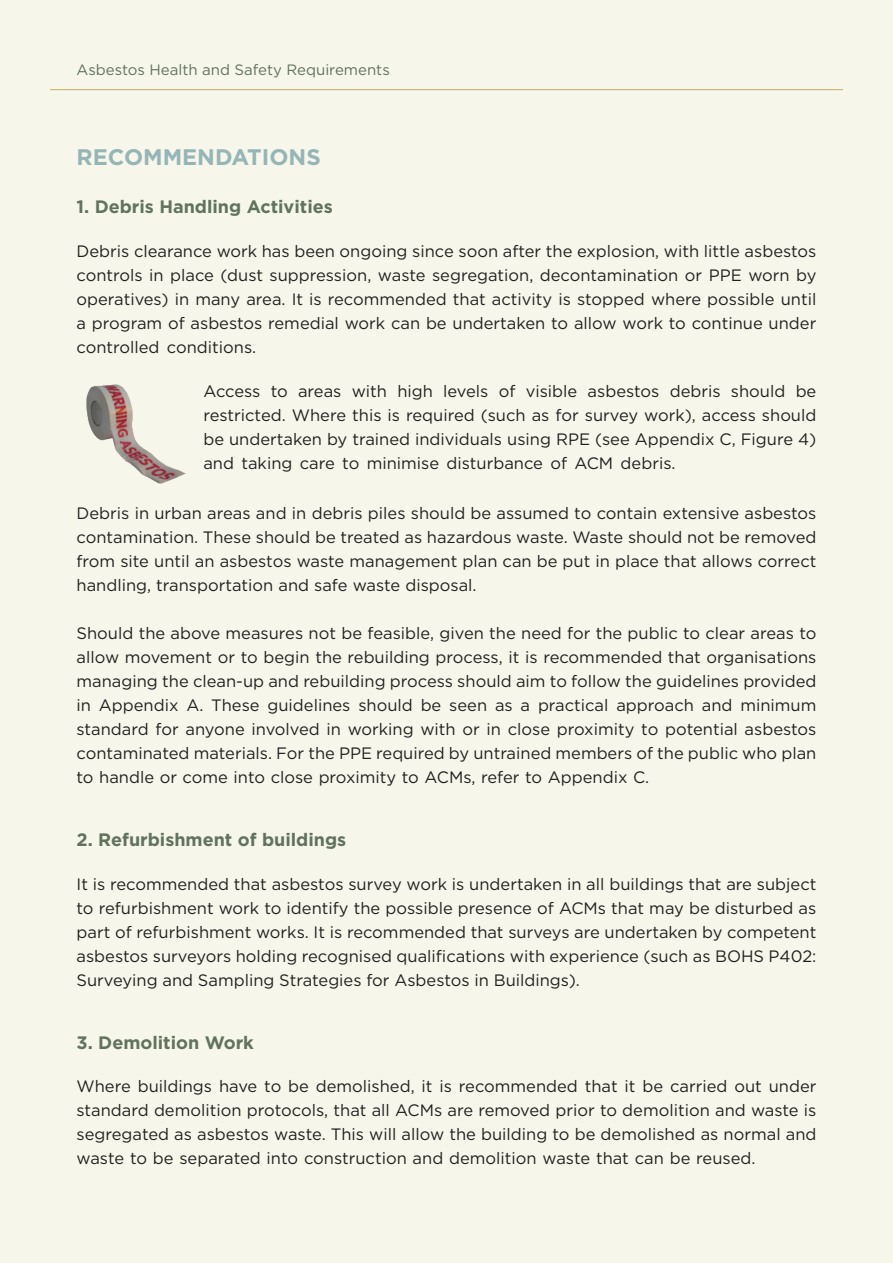
<style>
.page{position:relative;width:893px;height:1263px;background:#f6f7ea}
.page>*{position:absolute;margin:0;border:0;box-sizing:border-box;transform-origin:0 0}
.t1{font:700 22.5px "Gotham";color:#96b5b7}
.t2{font:700 18px "Gotham";color:#61725d}
.t3{font:16.5px/24px "Gotham";color:#231f20;text-align:justify}
.t4{font:15px "Gotham";color:#61725d}
</style>
<div class="page">
<hr style="left:50px;top:89px;width:793px;height:1px;background:#c9ab62">
<img style="left:86px;top:384px;width:99px;height:100px">
<p class="t4" style="left:77px;top:61px;width:315px">Asbestos Health and Safety Requirements</p>
<p class="t1" style="left:77px;top:144px;width:246px">RECOMMENDATIONS</p>
<p class="t2" style="left:77px;top:196px;width:258px">1. Debris Handling Activities</p>
<p class="t3" style="left:77px;top:239px;width:741px">Debris clearance work has been ongoing since soon after the explosion, with little asbestos controls in place (dust suppression, waste segregation, decontamination or PPE worn by operatives) in many area. It is recommended that activity is stopped where possible until a program of asbestos remedial work can be undertaken to allow work to continue under controlled conditions.</p>
<p class="t3" style="left:203px;top:379px;width:614px">Access to areas with high levels of visible asbestos debris should be restricted. Where this is required (such as for survey work), access should be undertaken by trained individuals using RPE (see Appendix C, Figure 4) and taking care to minimise disturbance of ACM debris.</p>
<p class="t3" style="left:77px;top:501px;width:741px">Debris in urban areas and in debris piles should be assumed to contain extensive asbestos contamination. These should be treated as hazardous waste. Waste should not be removed from site until an asbestos waste management plan can be put in place that allows correct handling, transportation and safe waste disposal.</p>
<p class="t3" style="left:77px;top:621px;width:741px">Should the above measures not be feasible, given the need for the public to clear areas to allow movement or to begin the rebuilding process, it is recommended that organisations managing the clean-up and rebuilding process should aim to follow the guidelines provided in Appendix A. These guidelines should be seen as a practical approach and minimum standard for anyone involved in working with or in close proximity to potential asbestos contaminated materials. For the PPE required by untrained members of the public who plan to handle or come into close proximity to ACMs, refer to Appendix C.</p>
<p class="t2" style="left:77px;top:829px;width:271px">2. Refurbishment of buildings</p>
<p class="t3" style="left:77px;top:871px;width:741px">It is recommended that asbestos survey work is undertaken in all buildings that are subject to refurbishment work to identify the possible presence of ACMs that may be disturbed as part of refurbishment works. It is recommended that surveys are undertaken by competent asbestos surveyors holding recognised qualifications with experience (such as BOHS P402:<br>Surveying and Sampling Strategies for Asbestos in Buildings).</p>
<p class="t2" style="left:77px;top:1032px;width:179px">3. Demolition Work</p>
<p class="t3" style="left:77px;top:1074px;width:741px">Where buildings have to be demolished, it is recommended that it be carried out under standard demolition protocols, that all ACMs are removed prior to demolition and waste is segregated as asbestos waste. This will allow the building to be demolished as normal and waste to be separated into construction and demolition waste that can be reused.</p>
</div>
